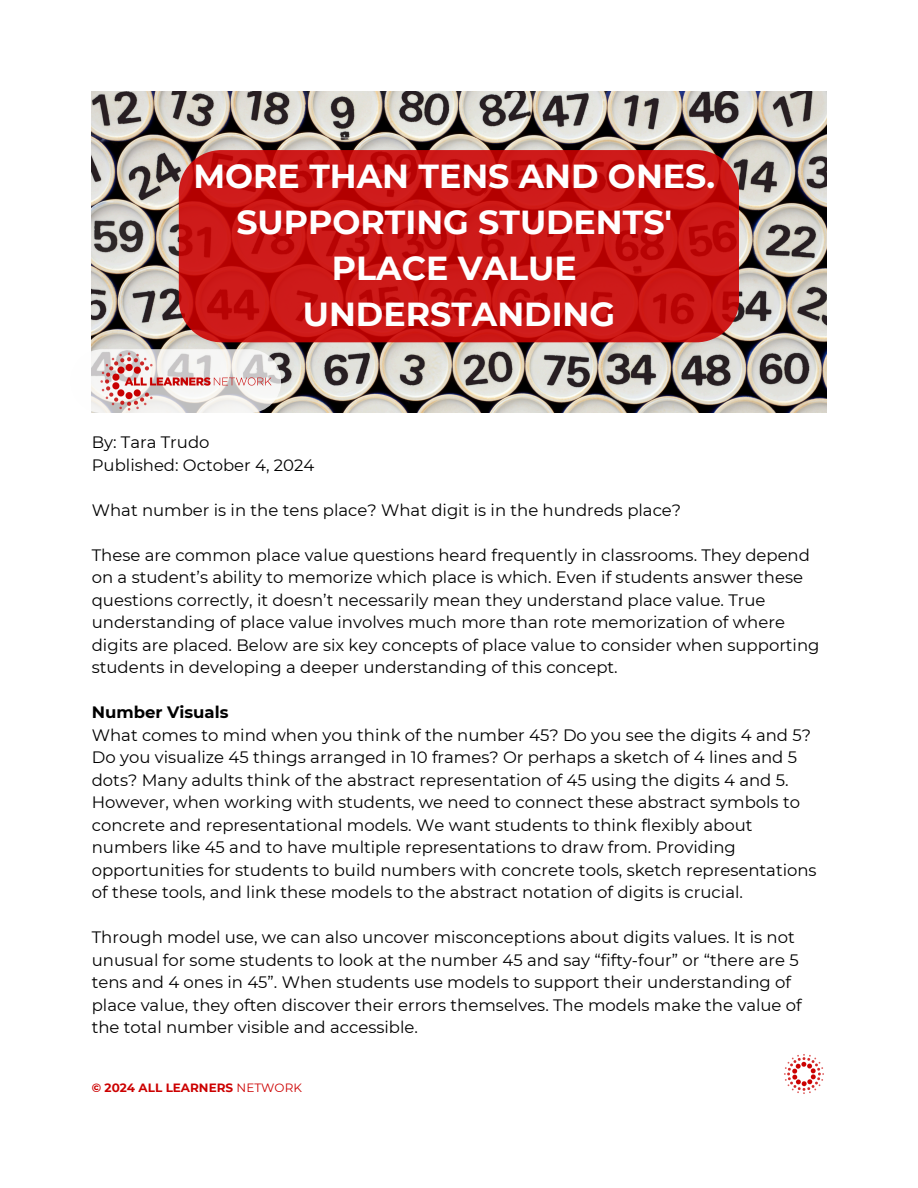
<style>
.page{position:relative;width:918px;height:1188px;background:#fff}
.page>*{position:absolute;margin:0;border:0;box-sizing:border-box;transform-origin:0 0}
.t1{font:700 33.3px/46.2px "Montserrat";color:#fff;text-align:center}
.t2{font:16.5px/22.5px "Montserrat";color:#000}
.t3{font:700 12px "Montserrat";color:#c00}
.s1{font-weight:700}
.s2{font-weight:400}
</style>
<div class="page">
<img style="left:92px;top:92px;width:734px;height:320px">
<svg style="left:179px;top:150px;width:560px;height:192px;background:#c61514"></svg>
<img style="left:784px;top:1054px;width:40px;height:40px">
<img style="left:92px;top:349px;width:189px;height:64px">
<h2 class="t1" style="left:193px;top:153px;width:523px">MORE THAN TENS AND ONES.<br>SUPPORTING STUDENTS'<br>PLACE VALUE<br>UNDERSTANDING</h2>
<p class="t2" style="left:92px;top:431px;width:224px">By: Tara Trudo<br>Published: October 4, 2024</p>
<h1 class="t2" style="left:92px;top:499px;width:591px">What number is in the tens place? What digit is in the hundreds place?</h1>
<p class="t2" style="left:92px;top:544px;width:729px">These are common place value questions heard frequently in classrooms. They depend on a student’s ability to memorize which place is which. Even if students answer these questions correctly, it doesn’t necessarily mean they understand place value. True understanding of place value involves much more than rote memorization of where digits are placed. Below are six key concepts of place value to consider when supporting students in developing a deeper understanding of this concept.</p>
<h2 class="t2" style="left:92px;top:701px;width:726px"><span class="s1">Number Visuals<br></span>What comes to mind when you think of the number 45? Do you see the digits 4 and 5?<br>Do you visualize 45 things arranged in 10 frames? Or perhaps a sketch of 4 lines and 5 dots? Many adults think of the abstract representation of 45 using the digits 4 and 5.<br>However, when working with students, we need to connect these abstract symbols to concrete and representational models. We want students to think flexibly about numbers like 45 and to have multiple representations to draw from. Providing opportunities for students to build numbers with concrete tools, sketch representations of these tools, and link these models to the abstract notation of digits is crucial.</h2>
<h2 class="t2" style="left:92px;top:926px;width:712px">Through model use, we can also uncover misconceptions about digits values. It is not unusual for some students to look at the number 45 and say “fifty-four” or “there are 5 tens and 4 ones in 45”. When students use models to support their understanding of place value, they often discover their errors themselves. The models make the value of the total number visible and accessible.</h2>
<h2 class="t3" style="left:92px;top:1081px;width:212px">© 2024 ALL LEARNERS <span class="s2">NETWORK</span></h2>
</div>
